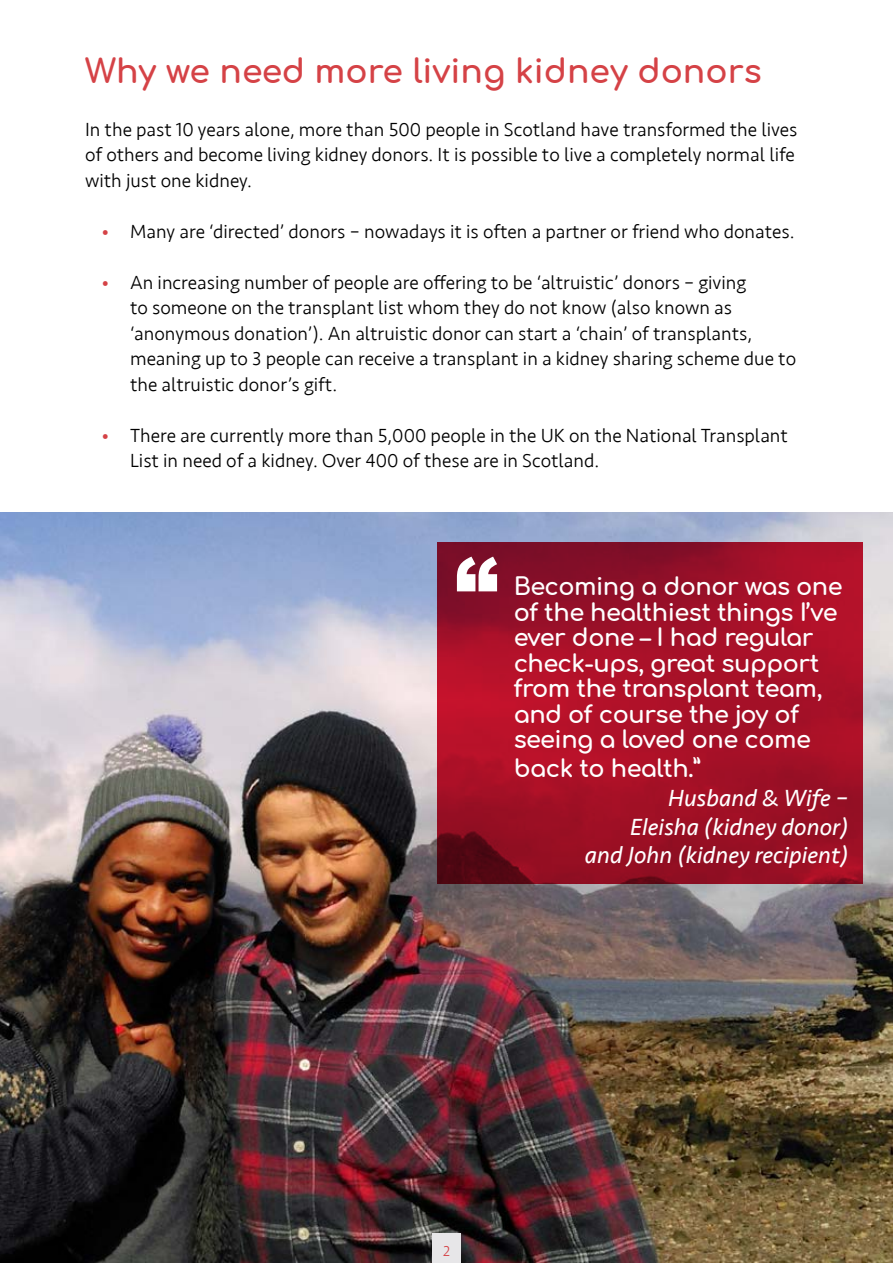
<style>
.page{position:relative;width:893px;height:1263px;background:#fff}
.page>*{position:absolute;margin:0;border:0;box-sizing:border-box;transform-origin:0 0}
.t1{font:700 33px "Comfortaa";color:#d54246}
.t2{font:700 24px/25.5px "Comfortaa";letter-spacing:-.02em;color:#fff}
.t3{font:italic 24px/28.8px "Seravek";color:#fff;text-align:right}
.t4{font:300 19.5px/25.5px "Seravek";color:#000}
.t5{font:300 15px "Seravek";color:#d54246}
.s1{color:#d54246}
</style>
<div class="page">
<img style="left:0;top:512px;width:893px;height:751px">
<svg style="left:437px;top:542px;width:426px;height:341px;background:#a00f26"></svg>
<svg style="left:457px;top:557px;width:40px;height:34px"></svg>
<div style="left:432px;top:1234px;width:29px;height:29px;background:#e7e6e8"></div>
<h1 class="t1" style="left:85px;top:41px;width:678px">Why we need more living kidney donors</h1>
<p class="t4" style="left:85px;top:117px;width:714px">In the past 10 years alone, more than 500 people in Scotland have transformed the lives of others and become living kidney donors. It is possible to live a completely normal life with just one kidney.</p>
<p class="t4" style="left:102px;top:219px;width:695px"><span class="s1">•</span> Many are ‘directed’ donors – nowadays it is often a partner or friend who donates.</p>
<p class="t4" style="left:130px;top:270px;width:668px;text-indent:-29px"><span class="s1">•</span> An increasing number of people are offering to be ‘altruistic’ donors – giving<br>to someone on the transplant list whom they do not know (also known as ‘anonymous donation’). An altruistic donor can start a ‘chain’ of transplants, meaning up to 3 people can receive a transplant in a kidney sharing scheme due to the altruistic donor’s gift.</p>
<p class="t4" style="left:130px;top:423px;width:659px;text-indent:-29px"><span class="s1">•</span> There are currently more than 5,000 people in the UK on the National Transplant<br>List in need of a kidney. Over 400 of these are in Scotland.</p>
<p class="t2" style="left:514px;top:570px;width:331px">Becoming a donor was one of the healthiest things I’ve ever done – I had regular check-ups, great support from the transplant team, and of course the joy of seeing a loved one come</p>
<p class="t2" style="left:514px;top:752px;width:188px">back to health.”</p>
<p class="t3" style="left:585px;top:783px;width:265px">Husband &amp; Wife –<br>Eleisha (kidney donor)<br>and John (kidney recipient)</p>
<p class="t5" style="left:443px;top:1242px;width:8px">2</p>
</div>
